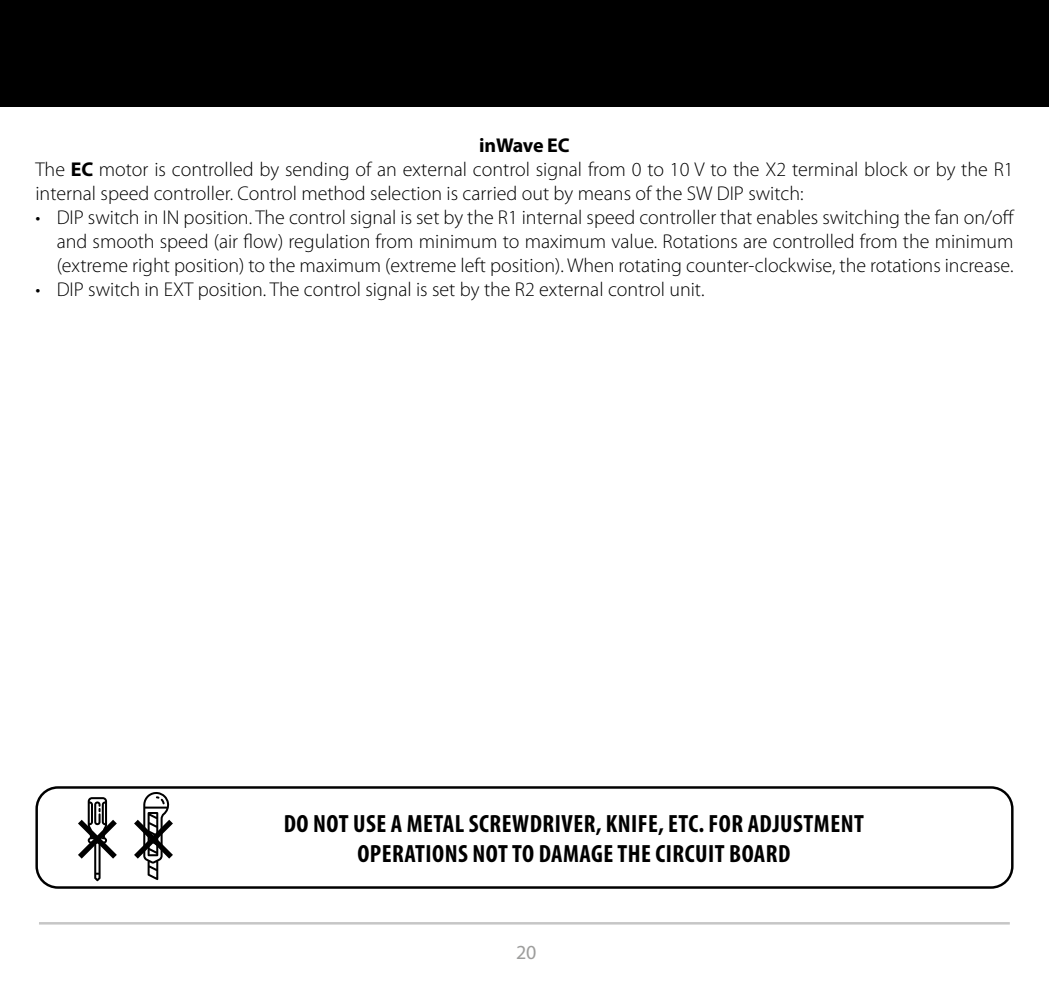
<style>
.page{position:relative;width:1049px;height:993px;background:#fff}
.page>*{position:absolute;margin:0;border:0;box-sizing:border-box;transform-origin:0 0}
.t1{font:700 condensed 25px/30px "Myriad Pro";letter-spacing:.02em;color:#000;text-align:center}
.t2{font:300 20px/24px "Myriad Pro";color:#000}
.t3{font:20px "Myriad Pro";color:#9d9d9c}
.s1{font-weight:700}
</style>
<div class="page">
<div style="left:0;top:0;width:1049px;height:106px;background:#000"></div>
<hr style="left:39px;top:921px;width:971px;height:3px;background:#c6c6c6">
<div style="left:35px;top:786px;width:978px;height:102px;border:2px solid #000;border-radius:21px"></div>
<svg style="left:78px;top:797px;width:39px;height:84px"></svg>
<svg style="left:134px;top:792px;width:39px;height:87px"></svg>
<p class="t2" style="left:35px;top:134px;width:979px;text-indent:444px"><span class="s1">inWave EC<br></span>The <span class="s1">EC</span> motor is controlled by sending of an external control signal from 0 to 10 V to the X2 terminal block or by the R1 internal speed controller. Control method selection is carried out by means of the SW DIP switch:</p>
<p class="t2" style="left:57px;top:206px;width:959px;text-align:justify;text-indent:-21px">• DIP switch in IN position. The control signal is set by the R1 internal speed controller that enables switching the fan on/off and smooth speed (air flow) regulation from minimum to maximum value. Rotations are controlled from the minimum (extreme right position) to the maximum (extreme left position). When rotating counter-clockwise, the rotations increase.</p>
<p class="t2" style="left:35px;top:278px;width:671px">• DIP switch in EXT position. The control signal is set by the R2 external control unit.</p>
<p class="t1" style="left:284px;top:807px;width:582px">DO NOT USE A METAL SCREWDRIVER, KNIFE, ETC. FOR ADJUSTMENT<br>OPERATIONS NOT TO DAMAGE THE CIRCUIT BOARD</p>
<p class="t3" style="left:516px;top:939px;width:22px">20</p>
</div>
